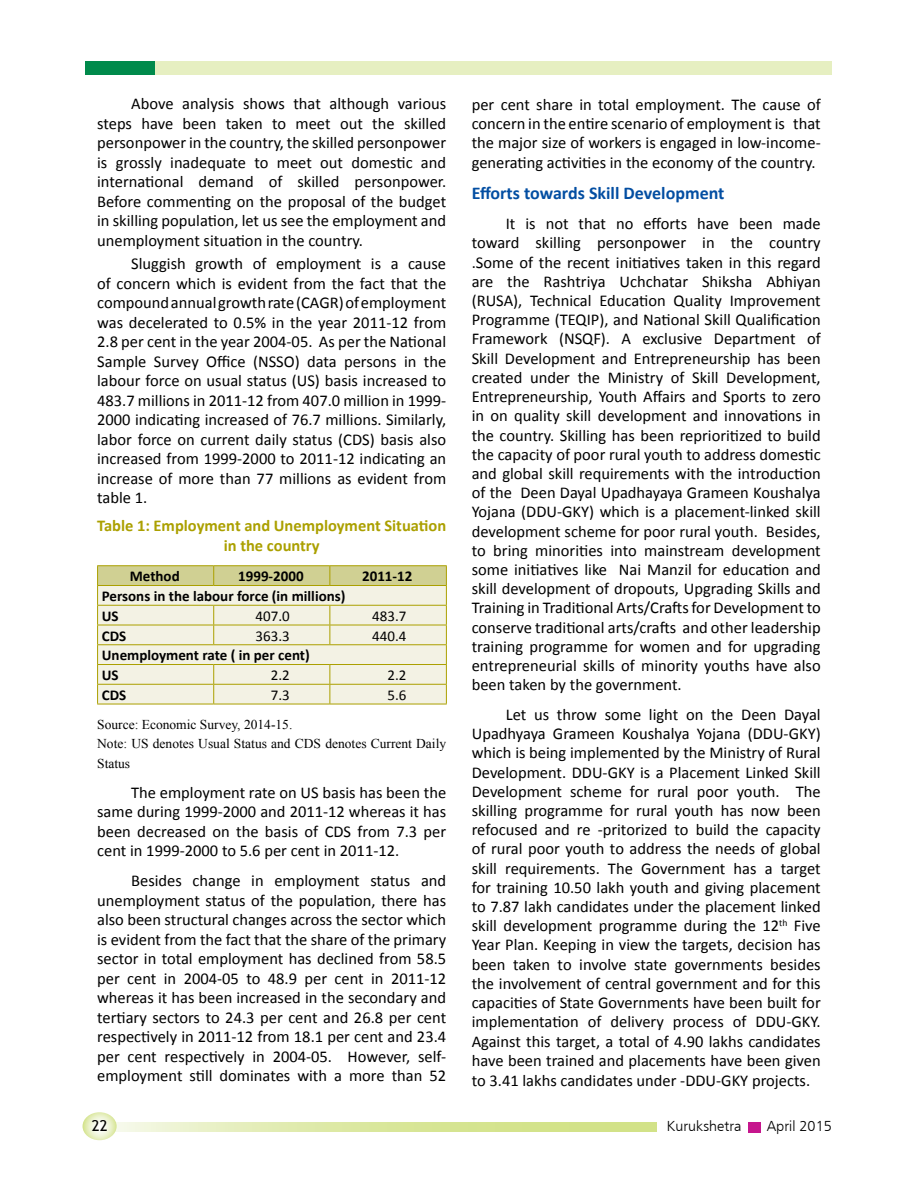
<style>
.page{position:relative;width:918px;height:1188px;background:#fff}
.page>*{position:absolute;margin:0;border:0;box-sizing:border-box;transform-origin:0 0}
.t1{font:700 18px "Calibri";color:#034ea2}
.t2{font:16.5px/19.2px "Calibri";color:#000;text-align:justify}
.t3{font:700 16.5px/19.5px "Calibri";color:#aba000;text-align:center}
.t4{font:700 15px/19.8px "Calibri";color:#000}
.t5{font:15px "Calibri";color:#000}
.t6{font:300 15px "Frugal Sans";color:#000}
.t7{font:15px "Trebuchet MS";color:#000}
.t8{font:13.5px/19.5px "Times New Roman";color:#000}
</style>
<div class="page">
<div style="left:748px;top:1122px;width:13px;height:10px;background:#c6168d"></div>
<div style="left:86px;top:61px;width:746px;height:14px;background:#008a4b"></div>
<div style="left:155px;top:61px;width:677px;height:14px;background:#e6efc1"></div>
<svg style="left:117px;top:1122px;width:539px;height:9px;background:#dce8a5"></svg>
<svg style="left:83px;top:1112px;width:34px;height:28px"></svg>
<hr style="left:97px;top:565px;width:117px;height:1px;background:#aba000">
<hr style="left:214px;top:565px;width:116px;height:1px;background:#aba000">
<hr style="left:330px;top:565px;width:117px;height:1px;background:#aba000">
<svg style="left:97px;top:566px;width:350px;height:138px;background:#e9e8cb"></svg>
<hr style="left:97px;top:704px;width:117px;height:1px;background:#aba000">
<hr style="left:214px;top:704px;width:116px;height:1px;background:#aba000">
<hr style="left:330px;top:704px;width:117px;height:1px;background:#aba000">
<p class="t2" style="left:97px;top:93px;width:351px;text-indent:34px">Above analysis shows that although various steps have been taken to meet out the skilled personpower in the country, the skilled personpower is grossly inadequate to meet out domestic and international demand of skilled personpower.<br>Before commenting on the proposal of the budget in skilling population, let us see the employment and unemployment situation in the country.</p>
<p class="t2" style="left:97px;top:253px;width:351px;text-indent:34px">Sluggish growth of employment is a cause of concern which is evident from the fact that the compound annual growth rate (CAGR) of employment was decelerated to 0.5% in the year 2011-12 from 2.8 per cent in the year 2004-05. As per the National Sample Survey Office (NSSO) data persons in the labour force on usual status (US) basis increased to 483.7 millions in 2011-12 from 407.0 million in 1999- 2000 indicating increased of 76.7 millions. Similarly, labor force on current daily status (CDS) basis also increased from 1999-2000 to 2011-12 indicating an increase of more than 77 millions as evident from table 1.</p>
<p class="t3" style="left:97px;top:515px;width:351px">Table 1: Employment and Unemployment Situation in the country</p>
<p class="t4" style="left:130px;top:566px;width:51px">Method</p>
<p class="t4" style="left:238px;top:566px;width:67px">1999-2000</p>
<p class="t4" style="left:362px;top:566px;width:52px">2011-12</p>
<p class="t4" style="left:102px;top:585px;width:245px">Persons in the labour force (in millions)<br>US</p>
<p class="t5" style="left:256px;top:606px;width:36px">407.0</p>
<p class="t5" style="left:372px;top:606px;width:36px">483.7</p>
<p class="t4" style="left:102px;top:625px;width:26px">CDS</p>
<p class="t5" style="left:256px;top:626px;width:36px">363.3</p>
<p class="t5" style="left:372px;top:626px;width:36px">440.4</p>
<p class="t4" style="left:102px;top:645px;width:210px">Unemployment rate ( in per cent)<br>US</p>
<p class="t5" style="left:271px;top:666px;width:20px">2.2</p>
<p class="t5" style="left:387px;top:666px;width:20px">2.2</p>
<p class="t4" style="left:102px;top:684px;width:26px">CDS</p>
<p class="t5" style="left:271px;top:685px;width:20px">7.3</p>
<p class="t5" style="left:387px;top:685px;width:20px">5.6</p>
<p class="t8" style="left:97px;top:714px;width:351px">Source: Economic Survey, 2014-15.<br>Note: US denotes Usual Status and CDS denotes Current Daily<br>Status</p>
<p class="t2" style="left:97px;top:782px;width:351px;text-indent:34px">The employment rate on US basis has been the same during 1999-2000 and 2011-12 whereas it has been decreased on the basis of CDS from 7.3 per cent in 1999-2000 to 5.6 per cent in 2011-12.</p>
<p class="t2" style="left:97px;top:870px;width:351px;text-indent:34px">Besides change in employment status and unemployment status of the population, there has also been structural changes across the sector which is evident from the fact that the share of the primary sector in total employment has declined from 58.5 per cent in 2004-05 to 48.9 per cent in 2011-12 whereas it has been increased in the secondary and tertiary sectors to 24.3 per cent and 26.8 per cent respectively in 2011-12 from 18.1 per cent and 23.4 per cent respectively in 2004-05. However, self&shy;employment still dominates with a more than 52</p>
<p class="t2" style="left:472px;top:94px;width:351px">per cent share in total employment. The cause of concern in the entire scenario of employment is that the major size of workers is engaged in low-income&shy;generating activities in the economy of the country.</p>
<p class="t1" style="left:472px;top:182px;width:254px">Efforts towards Skill Development</p>
<p class="t2" style="left:472px;top:213px;width:351px;text-indent:34px">It is not that no efforts have been made toward skilling personpower in the country .Some of the recent initiatives taken in this regard are the Rashtriya Uchchatar Shiksha Abhiyan (RUSA), Technical Education Quality Improvement Programme (TEQIP), and National Skill Qualification Framework (NSQF). A exclusive Department of Skill Development and Entrepreneurship has been created under the Ministry of Skill Development, Entrepreneurship, Youth Affairs and Sports to zero in on quality skill development and innovations in the country. Skilling has been reprioritized to build the capacity of poor rural youth to address domestic and global skill requirements with the introduction of the Deen Dayal Upadhayaya Grameen Koushalya Yojana (DDU-GKY) which is a placement-linked skill development scheme for poor rural youth. Besides, to bring minorities into mainstream development some initiatives like Nai Manzil for education and skill development of dropouts, Upgrading Skills and Training in Traditional Arts/Crafts for Development to conserve traditional arts/crafts and other leadership training programme for women and for upgrading entrepreneurial skills of minority youths have also been taken by the government.</p>
<p class="t2" style="left:472px;top:704px;width:351px;text-indent:34px">Let us throw some light on the Deen Dayal Upadhyaya Grameen Koushalya Yojana (DDU-GKY) which is being implemented by the Ministry of Rural Development. DDU-GKY is a Placement Linked Skill Development scheme for rural poor youth. The skilling programme for rural youth has now been refocused and re -pritorized to build the capacity of rural poor youth to address the needs of global skill requirements. The Government has a target for training 10.50 lakh youth and giving placement to 7.87 lakh candidates under the placement linked skill development programme during the 12<sup>th</sup> Five Year Plan. Keeping in view the targets, decision has been taken to involve state governments besides the involvement of central government and for this capacities of State Governments have been built for implementation of delivery process of DDU-GKY.<br>Against this target, a total of 4.90 lakhs candidates have been trained and placements have been given to 3.41 lakhs candidates under -DDU-GKY projects.</p>
<p class="t7" style="left:92px;top:1116px;width:17px">22</p>
<p class="t6" style="left:667px;top:1118px;width:76px">Kurukshetra</p>
<p class="t6" style="left:767px;top:1118px;width:67px">April 2015</p>
</div>
